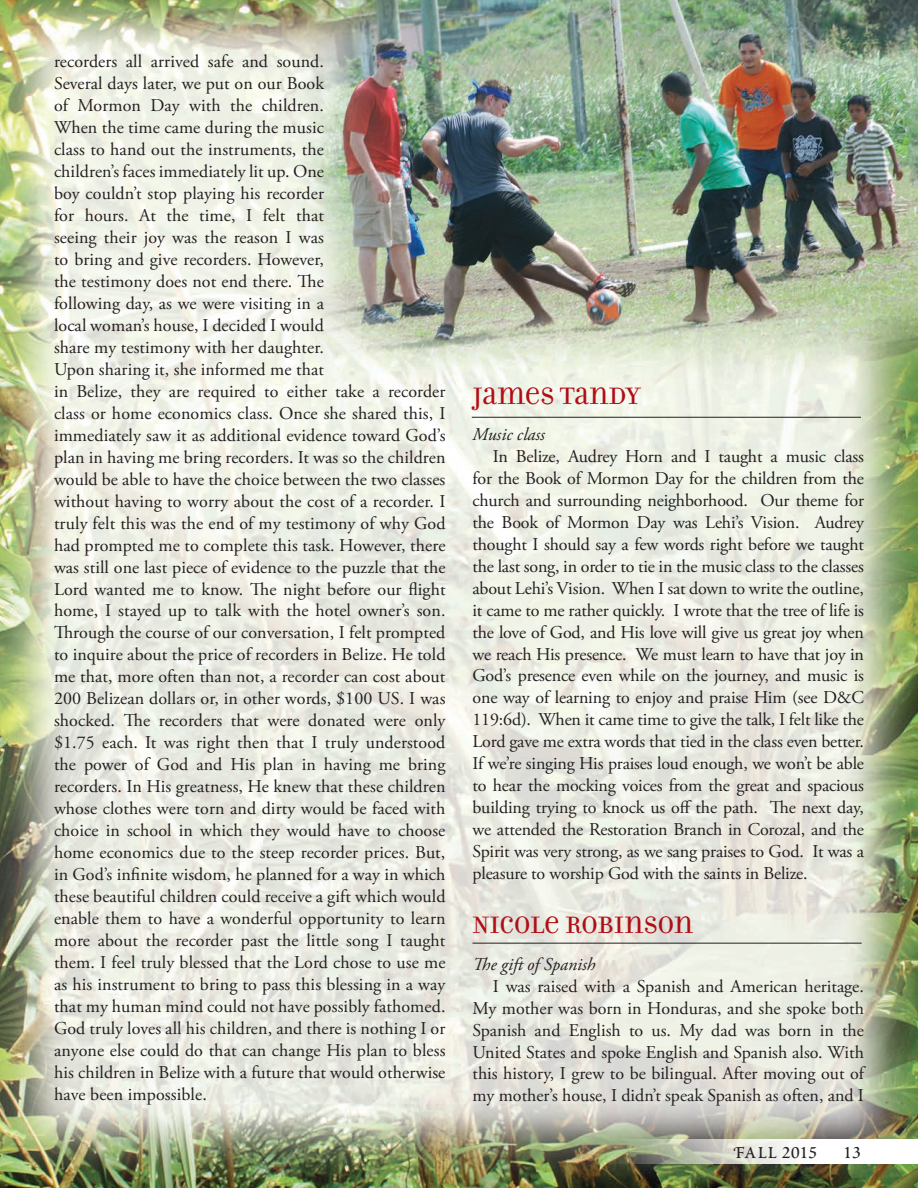
<style>
.page{position:relative;width:918px;height:1188px;background:#fff}
.page>*{position:absolute;margin:0;border:0;box-sizing:border-box;transform-origin:0 0}
.t1{font:25.5px "Filosofia Unicase";color:#b00d15}
.t2{font:25.5px "Poetica Roman Small Caps";letter-spacing:-.02em;color:#231f20}
.t3{font:18px/22px "Adobe Garamond Pro";letter-spacing:.005em;color:#231f20;text-align:justify}
.t4{font:italic 18px "Adobe Garamond Pro";color:#231f20}
</style>
<div class="page">
<img style="left:0;top:0;width:918px;height:1188px">
<svg style="left:609px;top:1139px;width:309px;height:25px"></svg>
<hr style="left:472px;top:417px;width:389px;height:1px;background:#231f20">
<hr style="left:472px;top:943px;width:390px;height:1px;background:#231f20">
<p class="t3" style="left:54px;top:51px;width:393px;text-align:left">recorders all arrived safe and sound.<br>Several days later, we put on our Book<br>of Mormon Day with the children.<br>When the time came during the music<br>class to hand out the instruments, the<br>children’s faces immediately lit up. One<br>boy couldn’t stop playing his recorder<br>for hours. At the time, I felt that<br>seeing their joy was the reason I was<br>to bring and give recorders. However,<br>the testimony does not end there. The<br>following day, as we were visiting in a<br>local woman’s house, I decided I would<br>share my testimony with her daughter.<br>Upon sharing it, she informed me that<br>in Belize, they are required to either take a recorder class or home economics class. Once she shared this, I immediately saw it as additional evidence toward God’s plan in having me bring recorders. It was so the children would be able to have the choice between the two classes without having to worry about the cost of a recorder. I truly felt this was the end of my testimony of why God had prompted me to complete this task. However, there was still one last piece of evidence to the puzzle that the Lord wanted me to know. The night before our flight home, I stayed up to talk with the hotel owner’s son.<br>Through the course of our conversation, I felt prompted to inquire about the price of recorders in Belize. He told me that, more often than not, a recorder can cost about 200 Belizean dollars or, in other words, $100 US. I was shocked. The recorders that were donated were only $1.75 each. It was right then that I truly understood the power of God and His plan in having me bring recorders. In His greatness, He knew that these children whose clothes were torn and dirty would be faced with choice in school in which they would have to choose home economics due to the steep recorder prices. But, in God’s infinite wisdom, he planned for a way in which these beautiful children could receive a gift which would enable them to have a wonderful opportunity to learn more about the recorder past the little song I taught them. I feel truly blessed that the Lord chose to use me as his instrument to bring to pass this blessing in a way that my human mind could not have possibly fathomed.<br>God truly loves all his children, and there is nothing I or anyone else could do that can change His plan to bless his children in Belize with a future that would otherwise have been impossible.</p>
<h1 class="t1" style="left:472px;top:380px;width:169px">JAMES TANDY</h1>
<p class="t4" style="left:472px;top:424px;width:74px">Music class</p>
<p class="t3" style="left:472px;top:446px;width:393px;text-indent:20px">In Belize, Audrey Horn and I taught a music class for the Book of Mormon Day for the children from the church and surrounding neighborhood. Our theme for the Book of Mormon Day was Lehi’s Vision. Audrey thought I should say a few words right before we taught the last song, in order to tie in the music class to the classes about Lehi’s Vision. When I sat down to write the outline, it came to me rather quickly. I wrote that the tree of life is the love of God, and His love will give us great joy when we reach His presence. We must learn to have that joy in God’s presence even while on the journey, and music is one way of learning to enjoy and praise Him (see D&amp;C 119:6d). When it came time to give the talk, I felt like the Lord gave me extra words that tied in the class even better.<br>If we’re singing His praises loud enough, we won’t be able to hear the mocking voices from the great and spacious building trying to knock us off the path. The next day, we attended the Restoration Branch in Corozal, and the Spirit was very strong, as we sang praises to God. It was a pleasure to worship God with the saints in Belize.</p>
<h1 class="t1" style="left:472px;top:910px;width:222px">NICOLE ROBINSON</h1>
<p class="t4" style="left:472px;top:953px;width:124px">The gift of Spanish</p>
<p class="t3" style="left:472px;top:976px;width:393px;text-indent:20px">I was raised with a Spanish and American heritage.<br>My mother was born in Honduras, and she spoke both Spanish and English to us. My dad was born in the United States and spoke English and Spanish also. With this history, I grew to be bilingual. After moving out of my mother’s house, I didn’t speak Spanish as often, and I</p>
<h1 class="t2" style="left:733px;top:1141px;width:129px">Fall 2015 13</h1>
</div>
